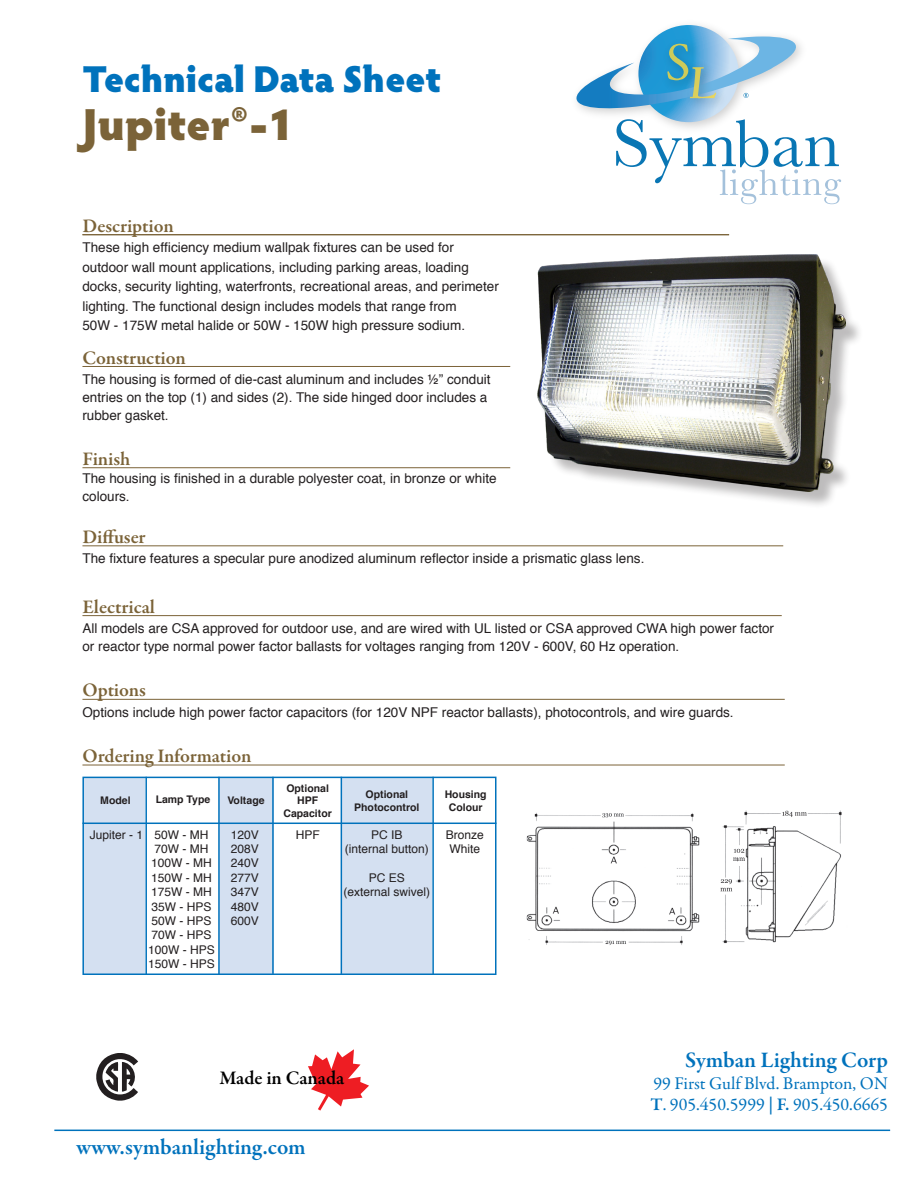
<style>
.page{position:relative;width:918px;height:1188px;background:#fff}
.page>*{position:absolute;margin:0;border:0;box-sizing:border-box;transform-origin:0 0}
.t1{font:900 45px "Hypatia Sans Pro";color:#7b6338}
.t2{font:900 37.5px "Hypatia Sans Pro";letter-spacing:-.01em;color:#0072bc}
.t3{font:600 22.5px "Garamond Premr Pro";color:#0072bc}
.headline{font:600 19.5px "Garamond Premr Pro";letter-spacing:-.005em;color:#7b6338}
.headline-2{font:600 19.5px "Garamond Premr Pro";color:#000}
.t4{font:18px "Garamond Premr Pro";color:#0072bc}
.headline-3{font:13.5px/19.5px "Helvetica";color:#231f20}
.t5{font:12px "Helvetica";color:#231f20}
.t6{font:700 10.5px/12.6px "Helvetica";color:#231f20;text-align:center}
.s1{font-weight:600}
</style>
<div class="page">
<hr style="left:54px;top:1130px;width:836px;height:1px;background:#0072bc">
<svg style="left:576px;top:25px;width:265px;height:179px"></svg>
<hr style="left:82px;top:234px;width:647px;height:1px;background:#7b6338">
<svg style="left:96px;top:1053px;width:42px;height:48px"></svg>
<svg style="left:308px;top:1049px;width:61px;height:62px"></svg>
<hr style="left:82px;top:235px;width:647px;height:1px;background:#7b6338">
<hr style="left:82px;top:366px;width:428px;height:1px;background:#7b6338">
<hr style="left:82px;top:765px;width:703px;height:1px;background:#7b6338">
<hr style="left:82px;top:467px;width:428px;height:1px;background:#7b6338">
<hr style="left:82px;top:546px;width:701px;height:1px;background:#7b6338">
<hr style="left:82px;top:615px;width:700px;height:1px;background:#7b6338">
<hr style="left:82px;top:699px;width:703px;height:1px;background:#7b6338">
<img style="left:526px;top:813px;width:174px;height:132px">
<img style="left:720px;top:810px;width:122px;height:134px">
<div style="left:540px;top:257px;width:323px;height:252px;background:#231f20;opacity:.3"></div>
<img style="left:537px;top:255px;width:309px;height:236px">
<div style="left:83px;top:778px;width:62px;height:196px;background:#d4e0f1"></div>
<div style="left:219px;top:778px;width:55px;height:197px;background:#d4e0f1"></div>
<div style="left:342px;top:778px;width:90px;height:196px;background:#d4e0f1"></div>
<hr style="left:145px;top:777px;width:2px;height:198px;background:#0072bc">
<hr style="left:272px;top:777px;width:2px;height:197px;background:#0072bc">
<hr style="left:218px;top:777px;width:2px;height:197px;background:#0072bc">
<hr style="left:341px;top:777px;width:1px;height:197px;background:#0072bc">
<hr style="left:432px;top:777px;width:2px;height:197px;background:#0072bc">
<hr style="left:82px;top:823px;width:414px;height:1px;background:#0072bc">
<div style="left:82px;top:777px;width:414px;height:198px;border:2px solid #0072bc"></div>
<p class="t2" style="left:82px;top:52px;width:361px">Technical Data Sheet</p>
<p class="t1" style="left:82px;top:91px;width:212px">Jupiter®-1</p>
<p class="headline" style="left:82px;top:214px;width:93px">Description</p>
<p class="headline-3" style="left:82px;top:238px;width:418px">These high efficiency medium wallpak fixtures can be used for outdoor wall mount applications, including parking areas, loading docks, security lighting, waterfronts, recreational areas, and perimeter lighting. The functional design includes models that range from<br>50W - 175W metal halide or 50W - 150W high pressure sodium.</p>
<p class="headline" style="left:82px;top:346px;width:105px">Construction</p>
<p class="headline-3" style="left:82px;top:371px;width:410px;line-height:18px">The housing is formed of die-cast aluminum and includes ½” conduit entries on the top (1) and sides (2). The side hinged door includes a rubber gasket.</p>
<p class="headline" style="left:82px;top:447px;width:50px">Finish</p>
<p class="headline-3" style="left:82px;top:470px;width:416px;line-height:18px">The housing is finished in a durable polyester coat, in bronze or white colours.</p>
<p class="headline" style="left:82px;top:525px;width:65px">Diffuser</p>
<p class="headline-3" style="left:82px;top:549px;width:563px">The fixture features a specular pure anodized aluminum reflector inside a prismatic glass lens.</p>
<p class="headline" style="left:82px;top:595px;width:74px">Electrical</p>
<p class="headline-3" style="left:82px;top:620px;width:693px;line-height:18px">All models are CSA approved for outdoor use, and are wired with UL listed or CSA approved CWA high power factor or reactor type normal power factor ballasts for voltages ranging from 120V - 600V, 60 Hz operation.</p>
<p class="headline" style="left:82px;top:679px;width:65px">Options</p>
<p class="headline-3" style="left:82px;top:703px;width:653px">Options include high power factor capacitors (for 120V NPF reactor ballasts), photocontrols, and wire guards.</p>
<p class="headline" style="left:82px;top:744px;width:171px">Ordering Information</p>
<p class="t6" style="left:100px;top:795px;width:32px">Model</p>
<p class="t6" style="left:156px;top:793px;width:56px">Lamp Type</p>
<p class="t6" style="left:283px;top:782px;width:50px">Optional<br>HPF<br>Capacitor</p>
<p class="t6" style="left:445px;top:788px;width:43px">Housing<br>Colour</p>
<p class="t6" style="left:227px;top:795px;width:39px">Voltage</p>
<p class="t6" style="left:354px;top:788px;width:67px">Optional<br>Photocontrol</p>
<p class="t5" style="left:90px;top:825px;width:120px">Jupiter - 1 50W - MH</p>
<p class="t5" style="left:231px;top:825px;width:30px">120V</p>
<p class="t5" style="left:296px;top:825px;width:25px">HPF</p>
<p class="t5" style="left:371px;top:825px;width:33px">PC IB</p>
<p class="t5" style="left:446px;top:825px;width:40px">Bronze</p>
<p class="t5" style="left:154px;top:839px;width:55px">70W - MH</p>
<p class="t5" style="left:231px;top:839px;width:30px">208V</p>
<p class="t5" style="left:345px;top:839px;width:86px">(internal button)</p>
<p class="t5" style="left:450px;top:839px;width:32px">White</p>
<p class="t5" style="left:151px;top:854px;width:62px">100W - MH</p>
<p class="t5" style="left:231px;top:854px;width:30px">240V</p>
<p class="t5" style="left:151px;top:868px;width:62px">150W - MH</p>
<p class="t5" style="left:231px;top:868px;width:30px">277V</p>
<p class="t5" style="left:369px;top:868px;width:38px">PC ES</p>
<p class="t5" style="left:151px;top:883px;width:62px">175W - MH</p>
<p class="t5" style="left:231px;top:883px;width:30px">347V</p>
<p class="t5" style="left:344px;top:883px;width:88px">(external swivel)</p>
<p class="t5" style="left:151px;top:897px;width:62px">35W - HPS</p>
<p class="t5" style="left:231px;top:897px;width:30px">480V</p>
<p class="t5" style="left:151px;top:911px;width:62px">50W - HPS</p>
<p class="t5" style="left:231px;top:911px;width:30px">600V</p>
<p class="t5" style="left:151px;top:926px;width:62px">70W - HPS</p>
<p class="t5" style="left:148px;top:940px;width:68px">100W - HPS</p>
<p class="t5" style="left:148px;top:955px;width:68px">150W - HPS</p>
<p class="headline-2" style="left:219px;top:1066px;width:126px">Made in Canada</p>
<p class="t3" style="left:77px;top:1133px;width:231px">www.symbanlighting.com</p>
<p class="t3" style="left:685px;top:1046px;width:204px">Symban Lighting Corp</p>
<p class="t4" style="left:653px;top:1072px;width:236px">99 First Gulf Blvd. Brampton, ON</p>
<p class="t4" style="left:650px;top:1094px;width:239px"><span class="s1">T</span>. 905.450.5999 <span class="s1">| F.</span> 905.450.6665</p>
</div>
